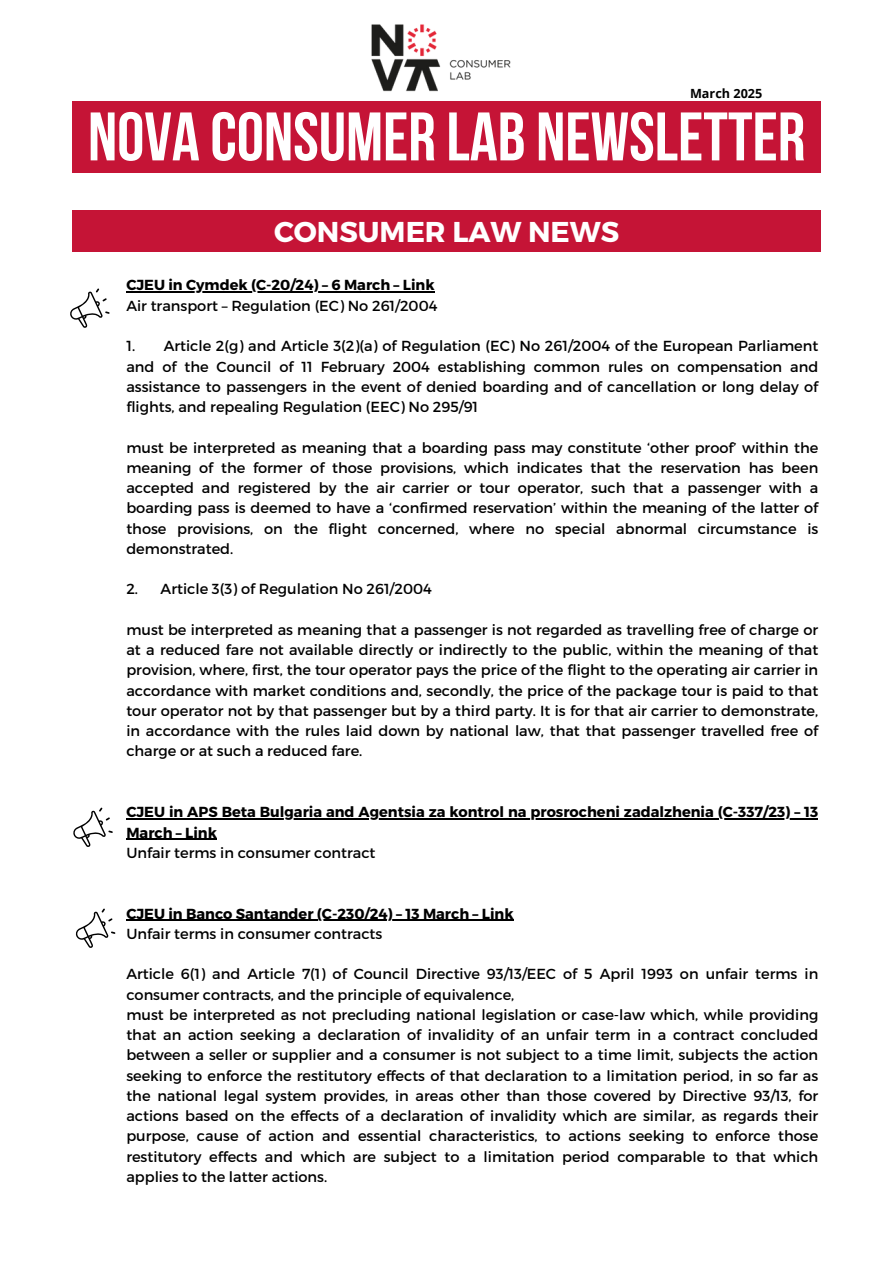
<style>
.page{position:relative;width:894px;height:1264px;background:#fff}
.page>*{position:absolute;margin:0;border:0;box-sizing:border-box;transform-origin:0 0}
.t1{font:68.4px "Bebas Neue Cyrillic";color:#fff}
.t2{font:700 28.65px "Montserrat";color:#fff}
.t3{font:14.55px/20.2px "Montserrat";color:#000;text-align:justify}
.t4{font:700 14.55px/20.2px "Montserrat";color:#000}
.t5{font:700 12.6px "Open Sans";color:#000}
</style>
<div class="page">
<div style="left:72px;top:101px;width:748px;height:72px;background:#c51436"></div>
<img style="left:371px;top:24px;width:140px;height:68px">
<svg style="left:73px;top:807px;width:40px;height:40px"></svg>
<div style="left:72px;top:210px;width:748px;height:41px;background:#c51436"></div>
<hr style="left:126px;top:291px;width:277px;height:2px;background:#000">
<hr style="left:403px;top:291px;width:31px;height:2px;background:#000">
<hr style="left:126px;top:818px;width:692px;height:1px;background:#000">
<hr style="left:126px;top:838px;width:59px;height:1px;background:#000">
<hr style="left:185px;top:838px;width:32px;height:1px;background:#000">
<hr style="left:126px;top:919px;width:356px;height:1px;background:#000">
<hr style="left:482px;top:919px;width:31px;height:1px;background:#000">
<svg style="left:70px;top:288px;width:40px;height:40px"></svg>
<svg style="left:75px;top:908px;width:40px;height:39px"></svg>
<p class="t5" style="left:689px;top:85px;width:74px">March 2025</p>
<p class="t1" style="left:88px;top:109px;width:718px">NOVA CONSUMER LAB NEWSLETTER</p>
<h1 class="t2" style="left:274px;top:213px;width:347px">CONSUMER LAW NEWS</h1>
<h2 class="t4" style="left:126px;top:274px;width:309px">CJEU in Cymdek (C-20/24) – 6 March – Link</h2>
<p class="t3" style="left:126px;top:295px;width:312px">Air transport – Regulation (EC) No 261/2004</p>
<p class="t3" style="left:126px;top:335px;width:693px">1. Article 2(g) and Article 3(2)(a) of Regulation (EC) No 261/2004 of the European Parliament and of the Council of 11 February 2004 establishing common rules on compensation and assistance to passengers in the event of denied boarding and of cancellation or long delay of flights, and repealing Regulation (EEC) No 295/91</p>
<p class="t3" style="left:126px;top:436px;width:693px">must be interpreted as meaning that a boarding pass may constitute ‘other proof’ within the meaning of the former of those provisions, which indicates that the reservation has been accepted and registered by the air carrier or tour operator, such that a passenger with a boarding pass is deemed to have a ‘confirmed reservation’ within the meaning of the latter of those provisions, on the flight concerned, where no special abnormal circumstance is demonstrated.</p>
<p class="t3" style="left:126px;top:578px;width:307px">2. Article 3(3) of Regulation No 261/2004</p>
<h3 class="t3" style="left:126px;top:619px;width:693px">must be interpreted as meaning that a passenger is not regarded as travelling free of charge or at a reduced fare not available directly or indirectly to the public, within the meaning of that provision, where, first, the tour operator pays the price of the flight to the operating air carrier in accordance with market conditions and, secondly, the price of the package tour is paid to that tour operator not by that passenger but by a third party. It is for that air carrier to demonstrate, in accordance with the rules laid down by national law, that that passenger travelled free of charge or at such a reduced fare.</h3>
<h3 class="t4" style="left:126px;top:801px;width:693px">CJEU in APS Beta Bulgaria and Agentsia za kontrol na prosrocheni zadalzhenia (C-337/23) – 13<br>March – Link</h3>
<h3 class="t3" style="left:126px;top:841px;width:250px">Unfair terms in consumer contract</h3>
<h3 class="t4" style="left:126px;top:902px;width:388px">CJEU in Banco Santander (C-230/24) – 13 March – Link</h3>
<h3 class="t3" style="left:126px;top:922px;width:257px">Unfair terms in consumer contracts</h3>
<p class="t3" style="left:126px;top:963px;width:693px;text-align:left">Article 6(1) and Article 7(1) of Council Directive 93/13/EEC of 5 April 1993 on unfair terms in consumer contracts, and the principle of equivalence,<br>must be interpreted as not precluding national legislation or case-law which, while providing that an action seeking a declaration of invalidity of an unfair term in a contract concluded between a seller or supplier and a consumer is not subject to a time limit, subjects the action seeking to enforce the restitutory effects of that declaration to a limitation period, in so far as the national legal system provides, in areas other than those covered by Directive 93/13, for actions based on the effects of a declaration of invalidity which are similar, as regards their purpose, cause of action and essential characteristics, to actions seeking to enforce those restitutory effects and which are subject to a limitation period comparable to that which applies to the latter actions.</p>
</div>
